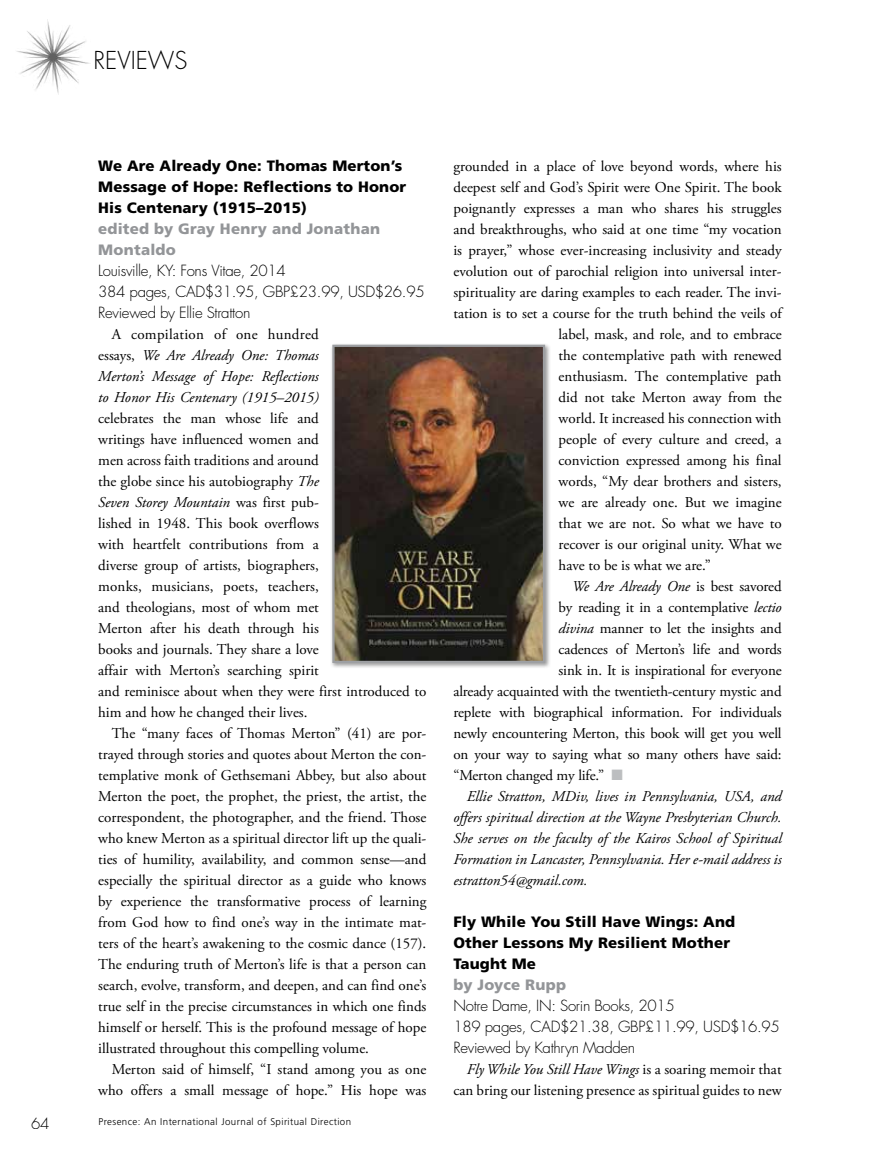
<style>
.page{position:relative;width:891px;height:1161px;background:#fff}
.page>*{position:absolute;margin:0;border:0;box-sizing:border-box;transform-origin:0 0}
.t1{font:300 24px "Futura Std";color:#000}
.t2{font:15px/21px "Adobe Garamond Pro";color:#000;text-align:right}
.t3{font:italic 15px/21px "Adobe Garamond Pro";color:#000;text-align:justify}
.t4{font:300 15px/21px "Futura Std";letter-spacing:-.02em;color:#000}
.t5{font:900 15px/21px "Frutiger LT Std";letter-spacing:.01em;color:#000}
.t6{font:900 15px/21px "Frutiger LT Std";letter-spacing:.015em;color:#939598}
.t7{font:300 9.75px "Frutiger LT Std";letter-spacing:.04em;color:#000}
.s1{font-style:normal}
.s2{font-style:italic}
.s3{color:#bcbec0}
</style>
<div class="page">
<img style="left:16px;top:19px;width:74px;height:75px">
<div style="left:331px;top:343px;width:220px;height:326px;background:#000;opacity:.4"></div>
<img style="left:335px;top:348px;width:207px;height:312px">
<div style="left:332px;top:345px;width:213px;height:318px;border:2px solid #9d9fa2"></div>
<h1 class="t1" style="left:94px;top:46px;width:95px">REVIEWS</h1>
<p class="t5" style="left:98px;top:155px;width:310px">We Are Already One: Thomas Merton’s<br>Message of Hope: Reflections to Honor<br>His Centenary (1915–2015)</p>
<p class="t6" style="left:98px;top:218px;width:283px">edited by Gray Henry and Jonathan<br>Montaldo</p>
<p class="t4" style="left:98px;top:260px;width:328px">Louisville, KY: Fons Vitae, 2014<br>384 pages, CAD$31.95, GBP£23.99, USD$26.95<br>Reviewed by Ellie Stratton</p>
<p class="t3" style="left:98px;top:324px;width:222px;text-indent:14px"><span class="s1">A compilation of one hundred essays,</span> We Are Already One: Thomas Merton’s Message of Hope: Reflections to Honor His Centenary (1915–2015)</p>
<p class="t2" style="left:98px;top:408px;width:330px;text-align:left">celebrates the man whose life and<br>writings have influenced women and<br>men across faith traditions and around<br>the globe since his autobiography <span class="s2">The<br>Seven Storey Mountain</span> was first pub-<br>lished in 1948. This book overflows<br>with heartfelt contributions from a<br>diverse group of artists, biographers,<br>monks, musicians, poets, teachers,<br>and theologians, most of whom met<br>Merton after his death through his<br>books and journals. They share a love<br>affair with Merton’s searching spirit<br>and reminisce about when they were first introduced to him and how he changed their lives.</p>
<p class="t2" style="left:98px;top:723px;width:330px;text-align:justify;text-indent:14px">The “many faces of Thomas Merton” (41) are por&shy;trayed through stories and quotes about Merton the con&shy;templative monk of Gethsemani Abbey, but also about Merton the poet, the prophet, the priest, the artist, the correspondent, the photographer, and the friend. Those who knew Merton as a spiritual director lift up the quali&shy;ties of humility, availability, and common sense—and especially the spiritual director as a guide who knows by experience the transformative process of learning from God how to find one’s way in the intimate mat&shy;ters of the heart’s awakening to the cosmic dance (157).<br>The enduring truth of Merton’s life is that a person can search, evolve, transform, and deepen, and can find one’s true self in the precise circumstances in which one finds himself or herself. This is the profound message of hope illustrated throughout this compelling volume.</p>
<p class="t2" style="left:98px;top:1059px;width:330px">Merton said of himself, “I stand among you as one who offers a small message of hope.” His hope was</p>
<p class="t4" style="left:31px;top:1113px;width:20px">64</p>
<p class="t7" style="left:99px;top:1116px;width:254px">Presence: An International Journal of Spiritual Direction</p>
<p class="t2" style="left:453px;top:156px;width:330px">grounded in a place of love beyond words, where his</p>
<p class="t2" style="left:453px;top:177px;width:330px">deepest self and God’s Spirit were One Spirit. The book</p>
<p class="t2" style="left:453px;top:198px;width:330px">poignantly expresses a man who shares his struggles</p>
<p class="t2" style="left:453px;top:219px;width:330px">and breakthroughs, who said at one time “my vocation</p>
<p class="t2" style="left:453px;top:240px;width:330px">is prayer,” whose ever-increasing inclusivity and steady</p>
<p class="t2" style="left:453px;top:261px;width:330px">evolution out of parochial religion into universal inter-</p>
<p class="t2" style="left:453px;top:282px;width:330px">spirituality are daring examples to each reader. The invi-</p>
<p class="t2" style="left:453px;top:303px;width:330px">tation is to set a course for the truth behind the veils of</p>
<p class="t2" style="left:559px;top:324px;width:225px">label, mask, and role, and to embrace</p>
<p class="t2" style="left:559px;top:345px;width:225px">the contemplative path with renewed</p>
<p class="t2" style="left:559px;top:366px;width:225px">enthusiasm. The contemplative path</p>
<p class="t2" style="left:559px;top:387px;width:225px">did not take Merton away from the</p>
<p class="t2" style="left:559px;top:408px;width:225px">world. It increased his connection with</p>
<p class="t2" style="left:559px;top:429px;width:225px">people of every culture and creed, a</p>
<p class="t2" style="left:559px;top:450px;width:225px">conviction expressed among his final</p>
<p class="t2" style="left:559px;top:471px;width:225px">words, “My dear brothers and sisters,</p>
<p class="t2" style="left:559px;top:492px;width:225px">we are already one. But we imagine</p>
<p class="t2" style="left:559px;top:513px;width:225px">that we are not. So what we have to</p>
<p class="t2" style="left:559px;top:534px;width:225px">recover is our original unity. What we</p>
<p class="t2" style="left:559px;top:555px;width:154px">have to be is what we are.”</p>
<p class="t3" style="left:572px;top:576px;width:211px">We Are Already One <span class="s1">is best savored</span></p>
<p class="t2" style="left:559px;top:597px;width:225px">by reading it in a contemplative <span class="s2">lectio</span></p>
<p class="t2" style="left:559px;top:618px;width:225px"><span class="s2">divina</span> manner to let the insights and</p>
<p class="t2" style="left:559px;top:639px;width:225px">cadences of Merton’s life and words</p>
<p class="t2" style="left:559px;top:660px;width:225px">sink in. It is inspirational for everyone</p>
<p class="t2" style="left:453px;top:681px;width:330px">already acquainted with the twentieth-century mystic and</p>
<p class="t2" style="left:453px;top:702px;width:330px">replete with biographical information. For individuals</p>
<p class="t2" style="left:453px;top:723px;width:330px">newly encountering Merton, this book will get you well</p>
<p class="t2" style="left:453px;top:744px;width:330px">on your way to saying what so many others have said:</p>
<p class="t2" style="left:453px;top:765px;width:171px">“Merton changed my life.” <span class="s3">■</span></p>
<p class="t3" style="left:467px;top:786px;width:316px">Ellie Stratton, MDiv, lives in Pennsylvania, USA, and</p>
<p class="t3" style="left:453px;top:807px;width:330px">offers spiritual direction at the Wayne Presbyterian Church.</p>
<p class="t3" style="left:453px;top:828px;width:330px">She serves on the faculty of the Kairos School of Spiritual</p>
<p class="t3" style="left:453px;top:849px;width:330px">Formation in Lancaster, Pennsylvania. Her e-mail address is</p>
<p class="t3" style="left:453px;top:870px;width:136px">estratton54@gmail.com.</p>
<p class="t5" style="left:453px;top:911px;width:283px">Fly While You Still Have Wings: And<br>Other Lessons My Resilient Mother<br>Taught Me</p>
<p class="t6" style="left:453px;top:974px;width:114px">by Joyce Rupp</p>
<p class="t4" style="left:453px;top:995px;width:328px">Notre Dame, IN: Sorin Books, 2015<br>189 pages, CAD$21.38, GBP£11.99, USD$16.95<br>Reviewed by Kathryn Madden</p>
<p class="t2" style="left:453px;top:1059px;width:330px"><span class="s2">Fly While You Still Have Wings</span> is a soaring memoir that can bring our listening presence as spiritual guides to new</p>
</div>
